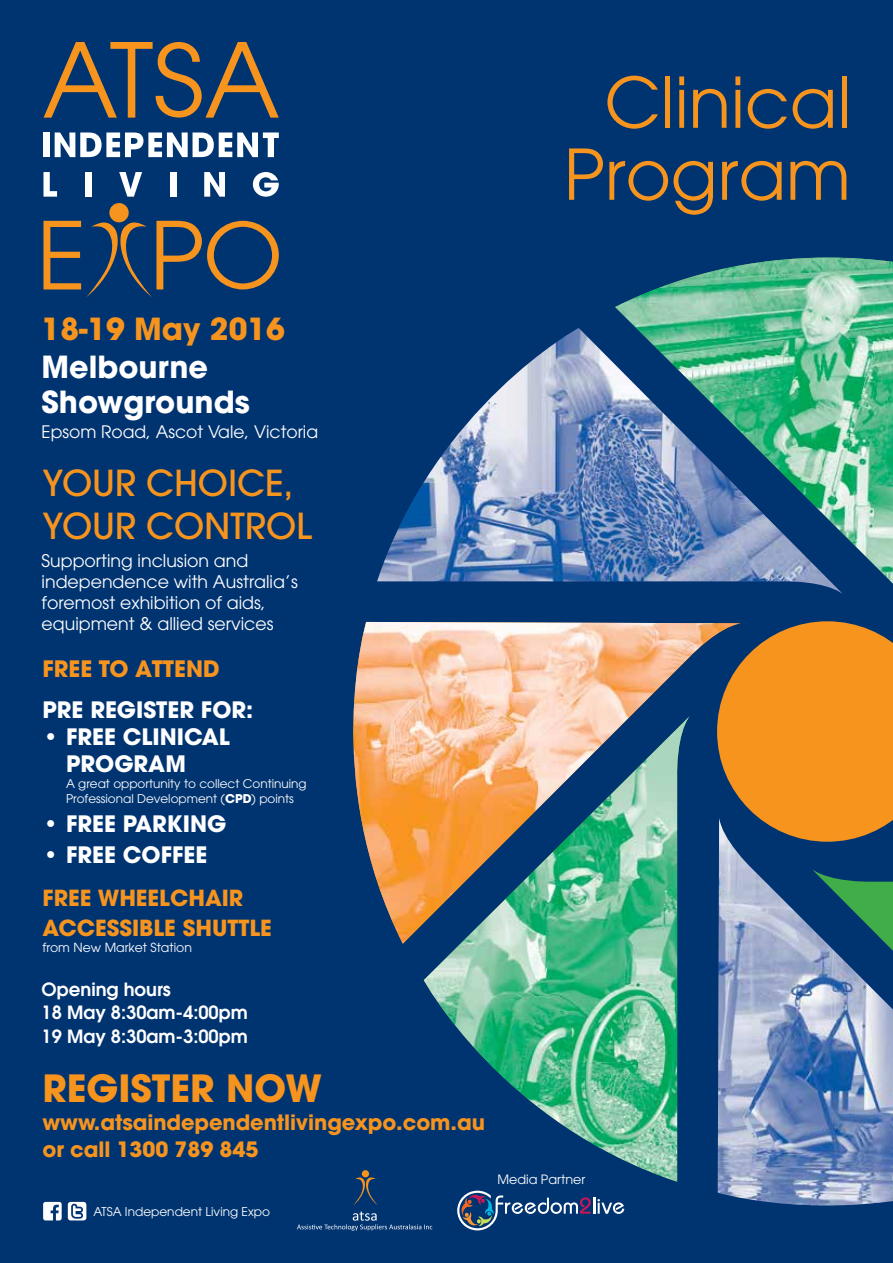
<style>
.page{position:relative;width:893px;height:1263px;background:#003471}
.page>*{position:absolute;margin:0;border:0;box-sizing:border-box;transform-origin:0 0}
.t1{font:69.3px/72px "Avant Garde";color:#f7941e;text-align:center}
.t2{font:700 37.35px "Avant Garde";color:#f7941e}
.t3{font:500 35.55px/42.8px "Avant Garde";color:#f7941e}
.t4{font:700 30.3px/34.2px "Avant Garde";color:#fff}
.t5{font:700 30.3px "Avant Garde";color:#f7941e}
.t6{font:700 22.5px/27px "Avant Garde";color:#fff}
.t7{font:700 22.5px "Avant Garde";color:#f7941e}
.t8{font:700 22.05px/29.4px "Avant Garde";color:#f7941e}
.t9{font:700 21px/27px "Avant Garde";letter-spacing:-.005em;color:#f7941e}
.t10{font:600 18.15px/23.2px "Avant Garde";color:#fff}
.t11{font:17.4px/20.9px "Avant Garde";color:#fff}
.t12{font:17.1px "Avant Garde";color:#fff}
.t13{font:12.75px "Avant Garde";color:#fff}
.t14{font:12.45px "Avant Garde";color:#fff}
.t15{font:12.15px "Avant Garde";color:#fff}
.t16{font:12px/14.4px "Avant Garde";color:#fff}
.s1{font-weight:700}
</style>
<div class="page">
<div style="left:109px;top:203px;width:20px;height:19px;background:#f7941e;border-radius:50%"></div>
<svg style="left:44px;top:220px;width:235px;height:77px"></svg>
<div style="left:43px;top:132px;width:7px;height:25px;background:#fff"></div>
<svg style="left:55px;top:132px;width:224px;height:25px"></svg>
<svg style="left:43px;top:172px;width:14px;height:25px"></svg>
<div style="left:85px;top:172px;width:6px;height:25px;background:#fff"></div>
<svg style="left:119px;top:172px;width:23px;height:25px"></svg>
<div style="left:170px;top:172px;width:6px;height:25px;background:#fff"></div>
<svg style="left:204px;top:172px;width:21px;height:25px"></svg>
<svg style="left:253px;top:172px;width:26px;height:25px"></svg>
<svg style="left:44px;top:42px;width:235px;height:76px"></svg>
<img style="left:718px;top:857px;width:175px;height:349px">
<img style="left:424px;top:944px;width:254px;height:238px">
<img style="left:353px;top:622px;width:388px;height:322px">
<img style="left:377px;top:328px;width:238px;height:254px">
<svg style="left:615px;top:257px;width:233px;height:388px"></svg>
<img style="left:615px;top:258px;width:278px;height:326px">
<svg style="left:717px;top:621px;width:176px;height:221px"></svg>
<div style="left:362px;top:1170px;width:7px;height:7px;background:#f7941e;border-radius:50%"></div>
<svg style="left:353px;top:1176px;width:25px;height:29px"></svg>
<svg style="left:297px;top:1211px;width:135px;height:19px"></svg>
<svg style="left:43px;top:1202px;width:19px;height:18px"></svg>
<div style="left:68px;top:1202px;width:18px;height:18px;background:#fff;border-radius:3px"></div>
<svg style="left:71px;top:1204px;width:12px;height:15px"></svg>
<svg style="left:457px;top:1191px;width:167px;height:39px"></svg>
<h1 class="t1" style="left:564px;top:66px;width:289px">Clinical<br>Program</h1>
<h3 class="t5" style="left:42px;top:309px;width:245px">18-19 May 2016</h3>
<h3 class="t4" style="left:42px;top:350px;width:210px">Melbourne<br>Showgrounds</h3>
<p class="t12" style="left:42px;top:422px;width:278px">Epsom Road, Ascot Vale, Victoria</p>
<h3 class="t3" style="left:42px;top:462px;width:271px">YOUR CHOICE,<br>YOUR CONTROL</h3>
<p class="t11" style="left:42px;top:551px;width:258px">Supporting inclusion and independence with Australia’s foremost exhibition of aids, equipment &amp; allied services</p>
<p class="t7" style="left:43px;top:654px;width:179px">FREE TO ATTEND</p>
<p class="t6" style="left:43px;top:696px;width:212px">PRE REGISTER FOR:</p>
<p class="t6" style="left:66px;top:723px;width:165px;text-indent:-24px">• FREE CLINICAL<br>PROGRAM</p>
<p class="t16" style="left:66px;top:776px;width:242px">A great opportunity to collect Continuing<br>Professional Development (<span class="s1">CPD</span>) points</p>
<p class="t6" style="left:43px;top:810px;width:185px">• FREE PARKING</p>
<p class="t6" style="left:43px;top:841px;width:166px">• FREE COFFEE</p>
<p class="t8" style="left:43px;top:883px;width:231px">FREE WHEELCHAIR<br>ACCESSIBLE SHUTTLE</p>
<p class="t14" style="left:43px;top:940px;width:151px">from New Market Station</p>
<p class="t10" style="left:42px;top:977px;width:208px">Opening hours<br>18 May 8:30am-4:00pm<br>19 May 8:30am-3:00pm</p>
<h2 class="t2" style="left:43px;top:1064px;width:281px">REGISTER NOW</h2>
<p class="t9" style="left:43px;top:1108px;width:444px">www.atsaindependentlivingexpo.com.au or call 1300 789 845</p>
<p class="t15" style="left:94px;top:1204px;width:178px">ATSA Independent Living Expo</p>
<p class="t13" style="left:497px;top:1172px;width:89px">Media Partner</p>
</div>
